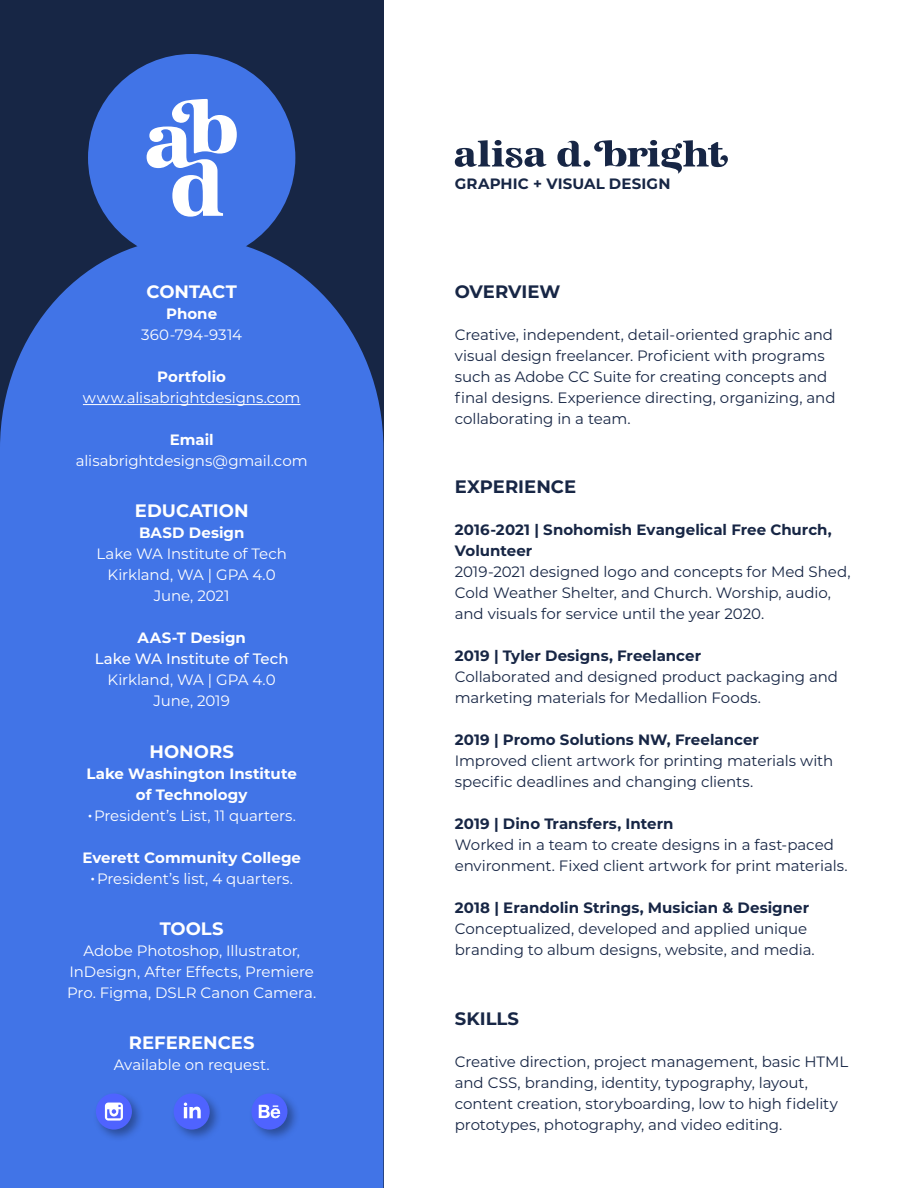
<style>
.page{position:relative;width:918px;height:1188px;background:#fff}
.page>*{position:absolute;margin:0;border:0;box-sizing:border-box;transform-origin:0 0}
.t1{font:700 18px "Montserrat";color:#fff}
.t2{font:700 18px "Montserrat";color:#172645}
.t3{font:15px/21px "Montserrat";letter-spacing:-.005em;color:#172645}
.t4{font:15px/21px "Montserrat";letter-spacing:-.005em;color:#fff;text-align:center}
.t5{font:700 15px/21px "Montserrat";color:#172645}
.t6{font:700 15px/21px "Montserrat";color:#fff;text-align:center}
.t7{font:500 15px "Montserrat";letter-spacing:-.005em;color:#fff}
.s1{font-size:18px}
</style>
<div class="page">
<div style="left:0;top:0;width:383px;height:1188px;background:#172645"></div>
<div style="left:0;top:241px;width:383px;height:947px;background:#4174e7"></div>
<div style="left:88px;top:54px;width:207px;height:208px;background:#4174e7;border-radius:50%"></div>
<svg style="left:147px;top:99px;width:90px;height:118px"></svg>
<hr style="left:83px;top:404px;width:218px;height:1px;background:#fff">
<div style="left:584px;top:160px;width:6px;height:7px;background:#172645;border-radius:50%"></div>
<svg style="left:557px;top:141px;width:24px;height:26px"></svg>
<svg style="left:455px;top:140px;width:92px;height:28px"></svg>
<svg style="left:594px;top:140px;width:134px;height:34px"></svg>
<div style="left:248px;top:1090px;width:52px;height:52px;background:#000;opacity:.34"></div>
<div style="left:251px;top:1094px;width:36px;height:36px;background:#4f63ff;border-radius:50%"></div>
<svg style="left:259px;top:1105px;width:21px;height:14px"></svg>
<div style="left:93px;top:1090px;width:52px;height:52px;background:#000;opacity:.34"></div>
<div style="left:96px;top:1094px;width:36px;height:36px;background:#4f63ff;border-radius:50%"></div>
<svg style="left:105px;top:1103px;width:18px;height:18px"></svg>
<div style="left:171px;top:1090px;width:51px;height:52px;background:#000;opacity:.34"></div>
<div style="left:174px;top:1094px;width:36px;height:36px;background:#4f63ff;border-radius:50%"></div>
<svg style="left:184px;top:1103px;width:17px;height:15px"></svg>
<p class="t1" style="left:147px;top:279px;width:92px">CONTACT</p>
<p class="t6" style="left:166px;top:302px;width:52px">Phone</p>
<p class="t4" style="left:141px;top:324px;width:102px">360-794-9314</p>
<p class="t6" style="left:157px;top:365px;width:70px">Portfolio</p>
<p class="t4" style="left:83px;top:387px;width:219px">www.alisabrightdesigns.com</p>
<p class="t6" style="left:170px;top:428px;width:46px">Email</p>
<p class="t4" style="left:76px;top:450px;width:233px">alisabrightdesigns@gmail.com</p>
<p class="t1" style="left:135px;top:498px;width:115px">EDUCATION</p>
<p class="t6" style="left:139px;top:522px;width:107px">BASD Design</p>
<p class="t4" style="left:97px;top:543px;width:192px">Lake WA Institute of Tech<br>Kirkland, WA | GPA 4.0<br>June, 2021</p>
<p class="t6" style="left:137px;top:627px;width:110px">AAS-T Design</p>
<p class="t7" style="left:95px;top:649px;width:195px">Lake WA Institute of Tech</p>
<p class="t4" style="left:108px;top:669px;width:170px">Kirkland, WA | GPA 4.0<br>June, 2019</p>
<p class="t1" style="left:150px;top:738px;width:86px">HONORS</p>
<p class="t6" style="left:86px;top:762px;width:212px">Lake Washington Institute of Technology</p>
<p class="t4" style="left:87px;top:804px;width:210px"><span class="s1">•</span>President’s List, 11 quarters.</p>
<p class="t6" style="left:82px;top:846px;width:220px">Everett Community College</p>
<p class="t4" style="left:90px;top:867px;width:204px"><span class="s1">•</span>President’s list, 4 quarters.</p>
<p class="t1" style="left:160px;top:916px;width:65px">TOOLS</p>
<p class="t4" style="left:67px;top:940px;width:251px">Adobe Photoshop, Illustrator,<br>InDesign, After Effects, Premiere<br>Pro. Figma, DSLR Canon Camera.</p>
<p class="t1" style="left:129px;top:1030px;width:127px">REFERENCES</p>
<p class="t4" style="left:114px;top:1054px;width:157px">Available on request.</p>
<p class="t5" style="left:455px;top:173px;width:217px">GRAPHIC + VISUAL DESIGN</p>
<p class="t2" style="left:455px;top:279px;width:107px">OVERVIEW</p>
<p class="t3" style="left:455px;top:324px;width:382px">Creative, independent, detail-oriented graphic and visual design freelancer. Proficient with programs such as Adobe CC Suite for creating concepts and final designs. Experience directing, organizing, and collaborating in a team.</p>
<p class="t2" style="left:455px;top:474px;width:123px">EXPERIENCE</p>
<p class="t5" style="left:455px;top:519px;width:379px">2016-2021 | Snohomish Evangelical Free Church,<br>Volunteer</p>
<p class="t3" style="left:455px;top:561px;width:397px">2019-2021 designed logo and concepts for Med Shed,<br>Cold Weather Shelter, and Church. Worship, audio, and visuals for service until the year 2020.</p>
<p class="t5" style="left:455px;top:645px;width:248px">2019 | Tyler Designs, Freelancer</p>
<p class="t3" style="left:455px;top:666px;width:385px">Collaborated and designed product packaging and marketing materials for Medallion Foods.</p>
<p class="t5" style="left:455px;top:729px;width:306px">2019 | Promo Solutions NW, Freelancer</p>
<p class="t3" style="left:455px;top:750px;width:380px">Improved client artwork for printing materials with specific deadlines and changing clients.</p>
<p class="t5" style="left:455px;top:813px;width:220px">2019 | Dino Transfers, Intern</p>
<p class="t3" style="left:455px;top:834px;width:394px">Worked in a team to create designs in a fast-paced environment. Fixed client artwork for print materials.</p>
<p class="t5" style="left:455px;top:897px;width:356px">2018 | Erandolin Strings, Musician &amp; Designer</p>
<p class="t3" style="left:455px;top:918px;width:362px">Conceptualized, developed and applied unique branding to album designs, website, and media.</p>
<p class="t2" style="left:455px;top:1005px;width:66px">SKILLS</p>
<p class="t3" style="left:455px;top:1050px;width:395px">Creative direction, project management, basic HTML and CSS, branding, identity, typography, layout, content creation, storyboarding, low to high fidelity prototypes, photography, and video editing.</p>
</div>
